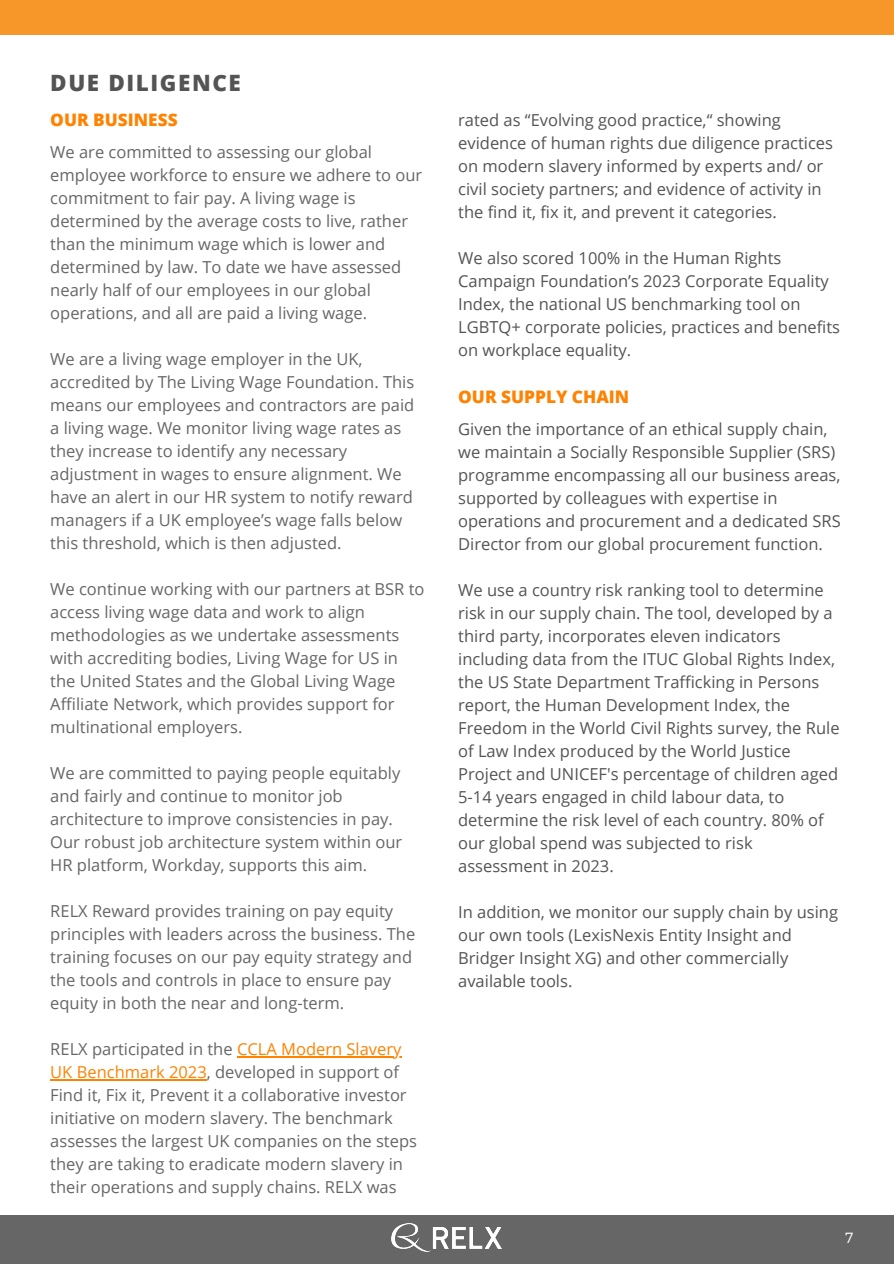
<style>
.page{position:relative;width:894px;height:1264px;background:#fff}
.page>*{position:absolute;margin:0;border:0;box-sizing:border-box;transform-origin:0 0}
.t1{font:800 22.5px "Open Sans";letter-spacing:.07em;color:#545454}
.t2{font:800 17.25px "Open Sans";color:#ff8200}
.t3{font:16.5px/23px "Open Sans";color:#666}
.t4{font:16.5px/23px "Open Sans";color:#545454}
.t5{font:300 14.7px "Montserrat";color:#fff}
.s1{color:#ff8200}
</style>
<div class="page">
<div style="left:0;top:0;width:893px;height:35px;background:#f7972a"></div>
<div style="left:0;top:1215px;width:893px;height:48px;background:#666"></div>
<hr style="left:237px;top:1056px;width:164px;height:1px;background:#ff8200">
<hr style="left:50px;top:1079px;width:157px;height:1px;background:#ff8200">
<img style="left:391px;top:1223px;width:110px;height:28px">
<h1 class="t1" style="left:50px;top:67px;width:192px">DUE DILIGENCE</h1>
<p class="t2" style="left:50px;top:108px;width:129px">OUR BUSINESS</p>
<p class="t3" style="left:50px;top:140px;width:373px">We are committed to assessing our global employee workforce to ensure we adhere to our commitment to fair pay. A living wage is determined by the average costs to live, rather than the minimum wage which is lower and determined by law. To date we have assessed nearly half of our employees in our global operations, and all are paid a living wage.</p>
<p class="t3" style="left:50px;top:347px;width:365px">We are a living wage employer in the UK, accredited by The Living Wage Foundation. This means our employees and contractors are paid a living wage. We monitor living wage rates as they increase to identify any necessary adjustment in wages to ensure alignment. We have an alert in our HR system to notify reward managers if a UK employee’s wage falls below this threshold, which is then adjusted.</p>
<p class="t3" style="left:50px;top:577px;width:376px">We continue working with our partners at BSR to access living wage data and work to align methodologies as we undertake assessments with accrediting bodies, Living Wage for US in the United States and the Global Living Wage Affiliate Network, which provides support for multinational employers.</p>
<p class="t3" style="left:50px;top:761px;width:353px">We are committed to paying people equitably and fairly and continue to monitor job architecture to improve consistencies in pay.<br>Our robust job architecture system within our HR platform, Workday, supports this aim.</p>
<p class="t3" style="left:50px;top:899px;width:366px">RELX Reward provides training on pay equity principles with leaders across the business. The training focuses on our pay equity strategy and the tools and controls in place to ensure pay equity in both the near and long-term.</p>
<p class="t3" style="left:50px;top:1037px;width:368px">RELX participated in the <span class="s1">CCLA Modern Slavery UK Benchmark 2023</span>, developed in support of Find it, Fix it, Prevent it a collaborative investor initiative on modern slavery. The benchmark assesses the largest UK companies on the steps they are taking to eradicate modern slavery in their operations and supply chains. RELX was</p>
<p class="t4" style="left:458px;top:108px;width:376px">rated as “Evolving good practice,“ showing evidence of human rights due diligence practices on modern slavery informed by experts and/ or civil society partners; and evidence of activity in the find it, fix it, and prevent it categories.</p>
<p class="t4" style="left:458px;top:246px;width:383px">We also scored 100% in the Human Rights Campaign Foundation’s 2023 Corporate Equality Index, the national US benchmarking tool on LGBTQ+ corporate policies, practices and benefits on workplace equality.</p>
<p class="t2" style="left:458px;top:385px;width:172px">OUR SUPPLY CHAIN</p>
<p class="t4" style="left:458px;top:417px;width:384px">Given the importance of an ethical supply chain, we maintain a Socially Responsible Supplier (SRS) programme encompassing all our business areas, supported by colleagues with expertise in operations and procurement and a dedicated SRS Director from our global procurement function.</p>
<p class="t4" style="left:458px;top:578px;width:383px">We use a country risk ranking tool to determine risk in our supply chain. The tool, developed by a third party, incorporates eleven indicators including data from the ITUC Global Rights Index, the US State Department Trafficking in Persons report, the Human Development Index, the Freedom in the World Civil Rights survey, the Rule of Law Index produced by the World Justice Project and UNICEF's percentage of children aged 5-14 years engaged in child labour data, to determine the risk level of each country. 80% of our global spend was subjected to risk assessment in 2023.</p>
<p class="t4" style="left:458px;top:900px;width:381px">In addition, we monitor our supply chain by using our own tools (LexisNexis Entity Insight and Bridger Insight XG) and other commercially available tools.</p>
<p class="t5" style="left:844px;top:1228px;width:10px">7</p>
</div>
